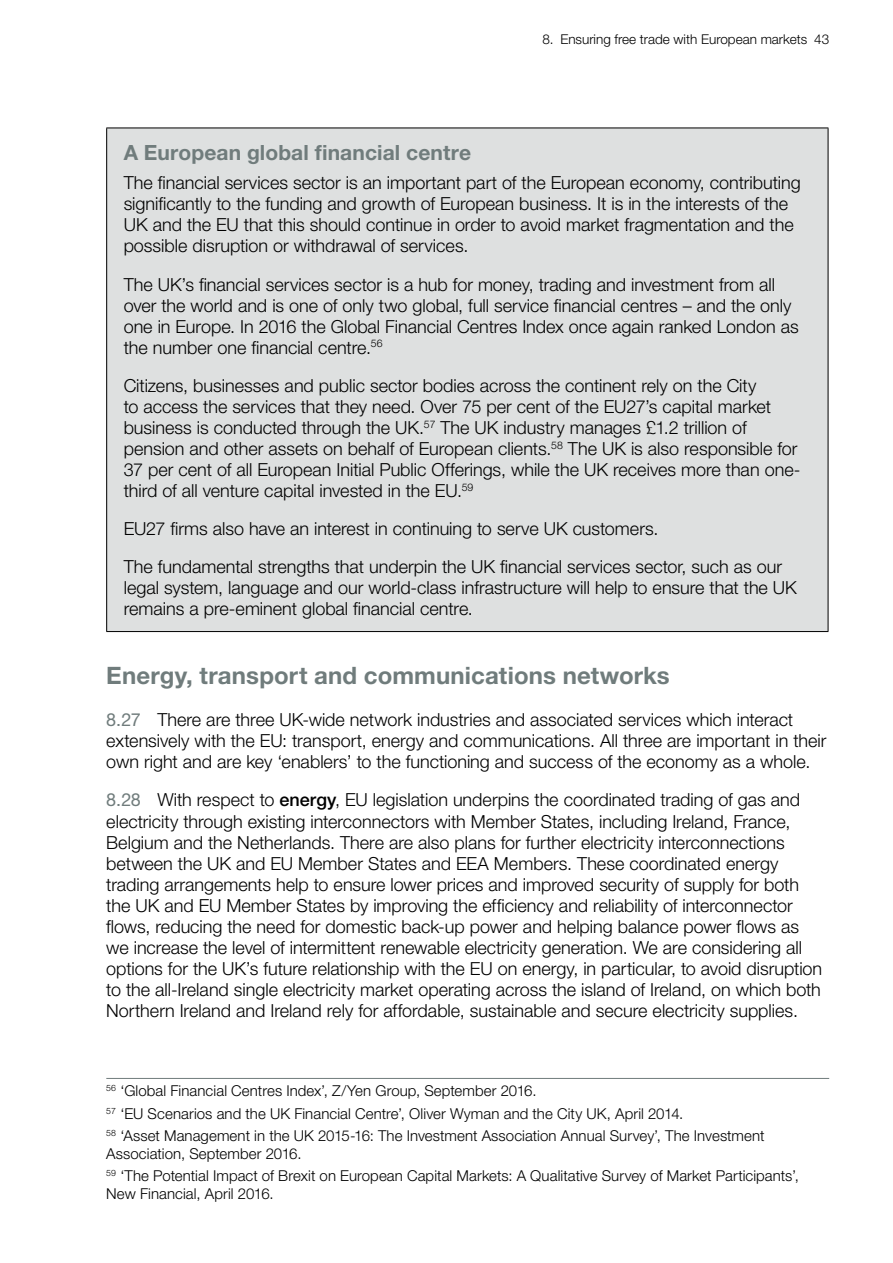
<style>
.page{position:relative;width:893px;height:1263px;background:#fff}
.page>*{position:absolute;margin:0;border:0;box-sizing:border-box;transform-origin:0 0}
.t1{font:700 24px "Helvetica Neue LT Std";letter-spacing:.005em;color:#707c7c}
.t2{font:700 21px "Helvetica Neue LT Std";letter-spacing:.005em;color:#707c7c}
.t3{font:300 18px/21px "Helvetica Neue LT Std";color:#000}
.t4{font:300 15px/22.2px "Helvetica Neue LT Std";letter-spacing:.005em;color:#000}
.t5{font:300 13.5px "Helvetica Neue LT Std";color:#000}
.s1{font-weight:400;color:#707c7c}
.s2{font-weight:500}
</style>
<div class="page">
<div style="left:107px;top:128px;width:721px;height:503px;background:#dee0e0"></div>
<hr style="left:106px;top:128px;width:722px;height:1px;background:#000">
<hr style="left:106px;top:128px;width:1px;height:503px;background:#000">
<hr style="left:828px;top:128px;width:1px;height:503px;background:#000">
<hr style="left:106px;top:631px;width:722px;height:1px;background:#000">
<hr style="left:106px;top:1078px;width:723px;height:1px;background:#707c7c">
<p class="t5" style="left:542px;top:31px;width:288px">8. Ensuring free trade with European markets 43</p>
<p class="t2" style="left:124px;top:139px;width:349px">A European global financial centre</p>
<p class="t3" style="left:124px;top:172px;width:679px">The financial services sector is an important part of the European economy, contributing significantly to the funding and growth of European business. It is in the interests of the UK and the EU that this should continue in order to avoid market fragmentation and the possible disruption or withdrawal of services.</p>
<p class="t3" style="left:124px;top:273px;width:676px">The UK’s financial services sector is a hub for money, trading and investment from all over the world and is one of only two global, full service financial centres – and the only one in Europe. In 2016 the Global Financial Centres Index once again ranked London as the number one financial centre.<sup>56</sup></p>
<p class="t3" style="left:124px;top:374px;width:678px">Citizens, businesses and public sector bodies across the continent rely on the City<br>to access the services that they need. Over 75 per cent of the EU27’s capital market business is conducted through the UK.<sup>57</sup> The UK industry manages £1.2 trillion of pension and other assets on behalf of European clients.<sup>58</sup> The UK is also responsible for 37 per cent of all European Initial Public Offerings, while the UK receives more than one&shy;third of all venture capital invested in the EU.<sup>59</sup></p>
<p class="t3" style="left:124px;top:509px;width:660px;line-height:38px">EU27 firms also have an interest in continuing to serve UK customers.<br>The fundamental strengths that underpin the UK financial services sector, such as our</p>
<p class="t3" style="left:124px;top:576px;width:675px">legal system, language and our world-class infrastructure will help to ensure that the UK remains a pre-eminent global financial centre.</p>
<h1 class="t1" style="left:106px;top:661px;width:627px">Energy, transport and communications networks<sup>56575859</sup></h1>
<p class="t3" style="left:106px;top:709px;width:722px"><span class="s1">8.27</span> There are three UK-wide network industries and associated services which interact extensively with the EU: transport, energy and communications. All three are important in their own right and are key ‘enablers’ to the functioning and success of the economy as a whole.</p>
<p class="t3" style="left:106px;top:789px;width:717px"><span class="s1">8.28</span> With respect to <span class="s2">energy</span>, EU legislation underpins the coordinated trading of gas and electricity through existing interconnectors with Member States, including Ireland, France, Belgium and the Netherlands. There are also plans for further electricity interconnections between the UK and EU Member States and EEA Members. These coordinated energy trading arrangements help to ensure lower prices and improved security of supply for both the UK and EU Member States by improving the efficiency and reliability of interconnector flows, reducing the need for domestic back-up power and helping balance power flows as we increase the level of intermittent renewable electricity generation. We are considering all options for the UK’s future relationship with the EU on energy, in particular, to avoid disruption to the all-Ireland single electricity market operating across the island of Ireland, on which both Northern Ireland and Ireland rely for affordable, sustainable and secure electricity supplies.</p>
<p class="t4" style="left:106px;top:1080px;width:660px"><sup>56</sup> ‘Global Financial Centres Index’, Z/Yen Group, September 2016.<br><sup>57</sup> ‘EU Scenarios and the UK Financial Centre’, Oliver Wyman and the City UK, April 2014.<br><sup>58</sup> ‘Asset Management in the UK 2015-16: The Investment Association Annual Survey’, The Investment</p>
<p class="t4" style="left:106px;top:1142px;width:694px">Association, September 2016.<br><sup>59</sup> ‘The Potential Impact of Brexit on European Capital Markets: A Qualitative Survey of Market Participants’,</p>
<p class="t4" style="left:106px;top:1182px;width:169px">New Financial, April 2016.</p>
</div>
